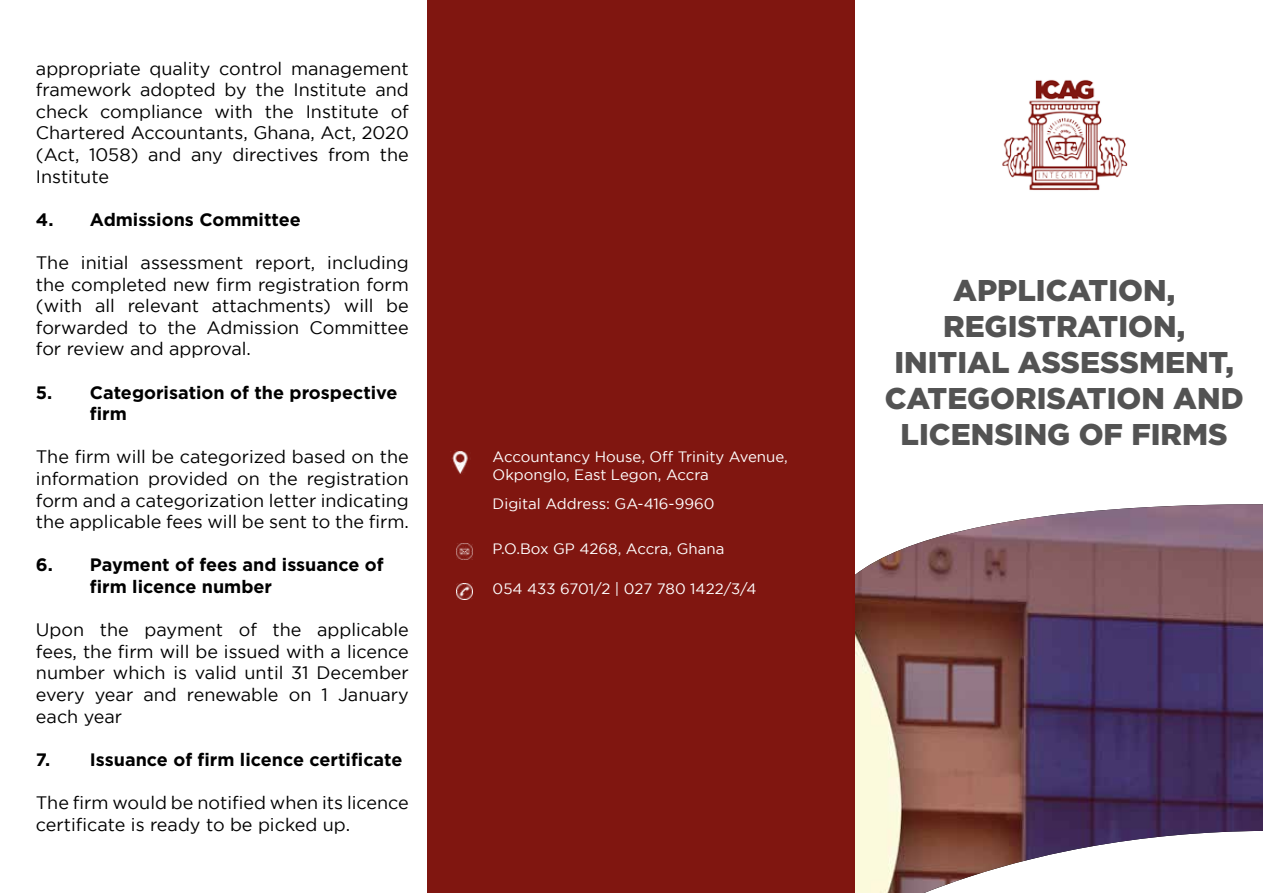
<style>
.page{position:relative;width:1263px;height:893px;background:#fff}
.page>*{position:absolute;margin:0;border:0;box-sizing:border-box;transform-origin:0 0}
.t1{font:900 30px/36px "Gotham";color:#535353;text-align:center}
.t2{font:18px/21.6px "Gotham";color:#000;text-align:justify}
.t3{font:700 18px/21.6px "Gotham";color:#000}
.t4{font:15px/18px "Gotham";color:#fff}
</style>
<div class="page">
<img style="left:854px;top:504px;width:409px;height:389px">
<div style="left:427px;top:0;width:427px;height:893px;background:#801610"></div>
<img style="left:450px;top:451px;width:20px;height:24px">
<img style="left:457px;top:584px;width:16px;height:16px">
<img style="left:457px;top:543px;width:16px;height:16px">
<img style="left:1002px;top:79px;width:126px;height:112px">
<p class="t2" style="left:36px;top:57px;width:374px">appropriate quality control management framework adopted by the Institute and check compliance with the Institute of Chartered Accountants, Ghana, Act, 2020 (Act, 1058) and any directives from the Institute</p>
<p class="t3" style="left:36px;top:208px;width:266px">4. Admissions Committee</p>
<p class="t2" style="left:36px;top:252px;width:374px">The initial assessment report, including the completed new firm registration form (with all relevant attachments) will be forwarded to the Admission Committee for review and approval.</p>
<p class="t3" style="left:90px;top:381px;width:309px;text-indent:-54px">5. Categorisation of the prospective firm</p>
<p class="t2" style="left:36px;top:446px;width:374px">The firm will be categorized based on the information provided on the registration form and a categorization letter indicating the applicable fees will be sent to the firm.</p>
<p class="t3" style="left:90px;top:554px;width:295px;text-indent:-54px">6. Payment of fees and issuance of firm licence number</p>
<p class="t2" style="left:36px;top:619px;width:374px">Upon the payment of the applicable fees, the firm will be issued with a licence number which is valid until 31 December every year and renewable on 1 January each year</p>
<p class="t3" style="left:36px;top:748px;width:368px">7. Issuance of firm licence certificate</p>
<p class="t2" style="left:36px;top:792px;width:374px">The firm would be notified when its licence certificate is ready to be picked up.</p>
<p class="t4" style="left:493px;top:447px;width:297px">Accountancy House, Off Trinity Avenue,<br>Okponglo, East Legon, Accra</p>
<p class="t4" style="left:493px;top:495px;width:223px">Digital Address: GA-416-9960</p>
<p class="t4" style="left:493px;top:540px;width:233px">P.O.Box GP 4268, Accra, Ghana</p>
<p class="t4" style="left:493px;top:579px;width:265px">054 433 6701/2 | 027 780 1422/3/4</p>
<h1 class="t1" style="left:885px;top:272px;width:360px">APPLICATION,<br>REGISTRATION,<br>INITIAL ASSESSMENT,<br>CATEGORISATION AND<br>LICENSING OF FIRMS</h1>
</div>
